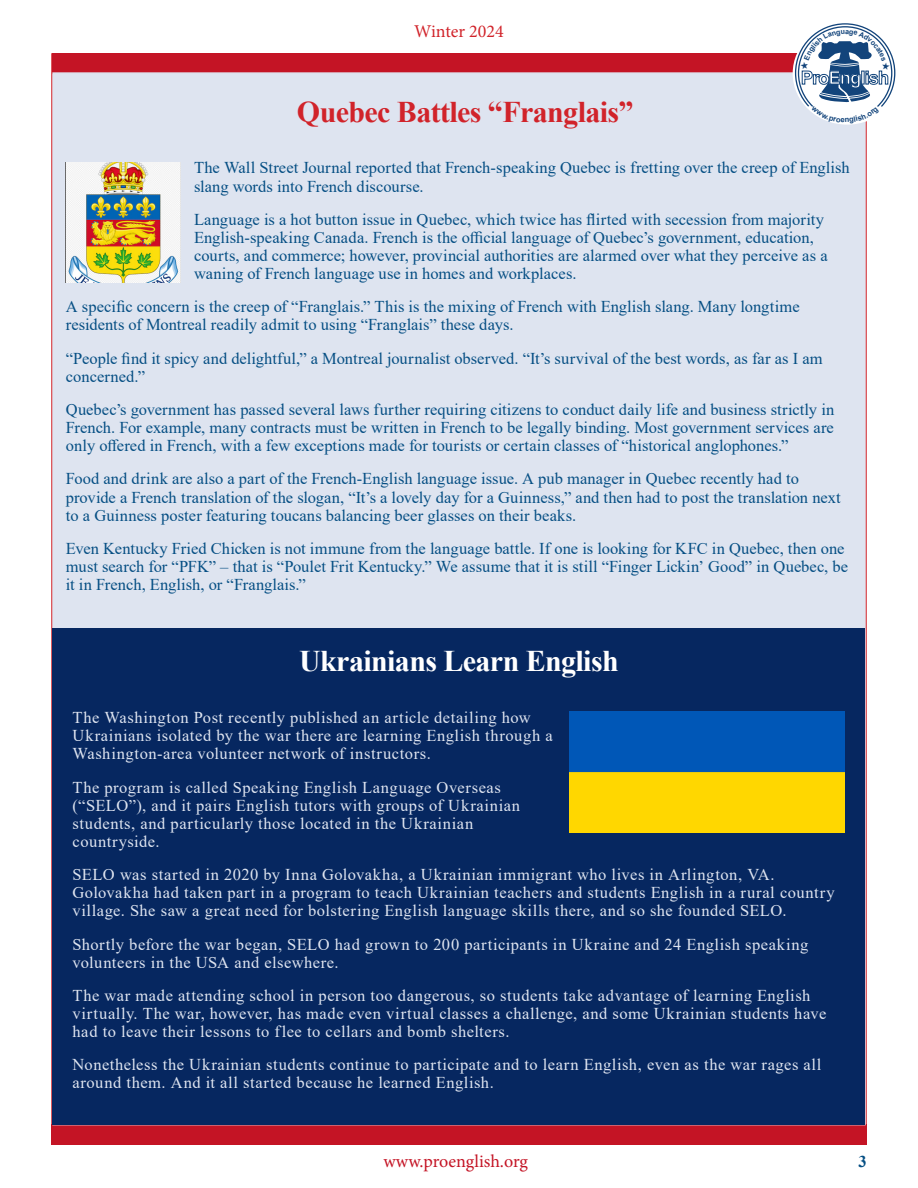
<style>
.page{position:relative;width:918px;height:1188px;background:#fff}
.page>*{position:absolute;margin:0;border:0;box-sizing:border-box;transform-origin:0 0}
.t1{font:700 30px "Times New Roman";letter-spacing:-.02em;color:#d1232a}
.t2{font:700 30px "Times New Roman";letter-spacing:-.02em;color:#fff}
.t3{font:18px "Minion Pro";letter-spacing:-.005em;color:#c41425}
.t4{font:18px "Minion Pro";color:#d1232a}
.t5{font:16.5px/18.1px "Times New Roman";color:#064f84}
.t6{font:16.5px/18.1px "Times New Roman";letter-spacing:.035em;color:#dee4f0}
.t7{font:700 16.5px "Times New Roman";color:#064f84}
</style>
<div class="page">
<div style="left:52px;top:53px;width:814px;height:20px;background:#c41425"></div>
<div style="left:51px;top:1124px;width:816px;height:20px;background:#c41425"></div>
<div style="left:52px;top:72px;width:814px;height:1053px;background:#dee4f0;border:2px solid #dee4f0"></div>
<div style="left:793px;top:22px;width:109px;height:103px;background:#fff;border-radius:50%"></div>
<div style="left:53px;top:629px;width:812px;height:496px;background:#062760"></div>
<img style="left:66px;top:162px;width:115px;height:121px">
<img style="left:570px;top:712px;width:275px;height:121px">
<svg style="left:794px;top:23px;width:102px;height:101px"></svg>
<p class="t4" style="left:414px;top:19px;width:91px">Winter 2024</p>
<h1 class="t1" style="left:297px;top:91px;width:338px">Quebec Battles “Franglais”</h1>
<p class="t5" style="left:194px;top:158px;width:657px">The Wall Street Journal reported that French-speaking Quebec is fretting over the creep of English slang words into French discourse.</p>
<p class="t5" style="left:194px;top:210px;width:635px">Language is a hot button issue in Quebec, which twice has flirted with secession from majority English-speaking Canada. French is the official language of Quebec’s government, education, courts, and commerce; however, provincial authorities are alarmed over what they perceive as a waning of French language use in homes and workplaces.</p>
<p class="t5" style="left:66px;top:297px;width:735px">A specific concern is the creep of “Franglais.” This is the mixing of French with English slang. Many longtime residents of Montreal readily admit to using “Franglais” these days.</p>
<p class="t5" style="left:66px;top:349px;width:758px">“People find it spicy and delightful,” a Montreal journalist observed. “It’s survival of the best words, as far as I am concerned.”</p>
<p class="t5" style="left:66px;top:400px;width:770px;text-align:justify">Quebec’s government has passed several laws further requiring citizens to conduct daily life and business strictly in French. For example, many contracts must be written in French to be legally binding. Most government services are only offered in French, with a few exceptions made for tourists or certain classes of “historical anglophones.”</p>
<p class="t5" style="left:66px;top:469px;width:776px">Food and drink are also a part of the French-English language issue. A pub manager in Quebec recently had to provide a French translation of the slogan, “It’s a lovely day for a Guinness,” and then had to post the translation next to a Guinness poster featuring toucans balancing beer glasses on their beaks.</p>
<p class="t5" style="left:66px;top:539px;width:784px">Even Kentucky Fried Chicken is not immune from the language battle. If one is looking for KFC in Quebec, then one must search for “PFK” – that is “Poulet Frit Kentucky.” We assume that it is still “Finger Lickin’ Good” in Quebec, be it in French, English, or “Franglais.”</p>
<h1 class="t2" style="left:299px;top:640px;width:321px">Ukrainians Learn English</h1>
<p class="t6" style="left:73px;top:708px;width:482px">The Washington Post recently published an article detailing how<br>Ukrainians isolated by the war there are learning English through a<br>Washington-area volunteer network of instructors.</p>
<p class="t6" style="left:73px;top:777px;width:449px">The program is called Speaking English Language Overseas (“SELO”), and it pairs English tutors with groups of Ukrainian students, and particularly those located in the Ukrainian countryside.</p>
<p class="t6" style="left:73px;top:865px;width:764px">SELO was started in 2020 by Inna Golovakha, a Ukrainian immigrant who lives in Arlington, VA.<br>Golovakha had taken part in a program to teach Ukrainian teachers and students English in a rural country village. She saw a great need for bolstering English language skills there, and so she founded SELO.</p>
<p class="t6" style="left:73px;top:934px;width:737px">Shortly before the war began, SELO had grown to 200 participants in Ukraine and 24 English speaking volunteers in the USA and elsewhere.</p>
<p class="t6" style="left:73px;top:986px;width:755px">The war made attending school in person too dangerous, so students take advantage of learning English virtually. The war, however, has made even virtual classes a challenge, and some Ukrainian students have had to leave their lessons to flee to cellars and bomb shelters.</p>
<p class="t6" style="left:73px;top:1055px;width:750px">Nonetheless the Ukrainian students continue to participate and to learn English, even as the war rages all around them. And it all started because he learned English.</p>
<p class="t3" style="left:383px;top:1149px;width:146px">www.proenglish.org</p>
<p class="t7" style="left:858px;top:1150px;width:10px">3</p>
</div>
